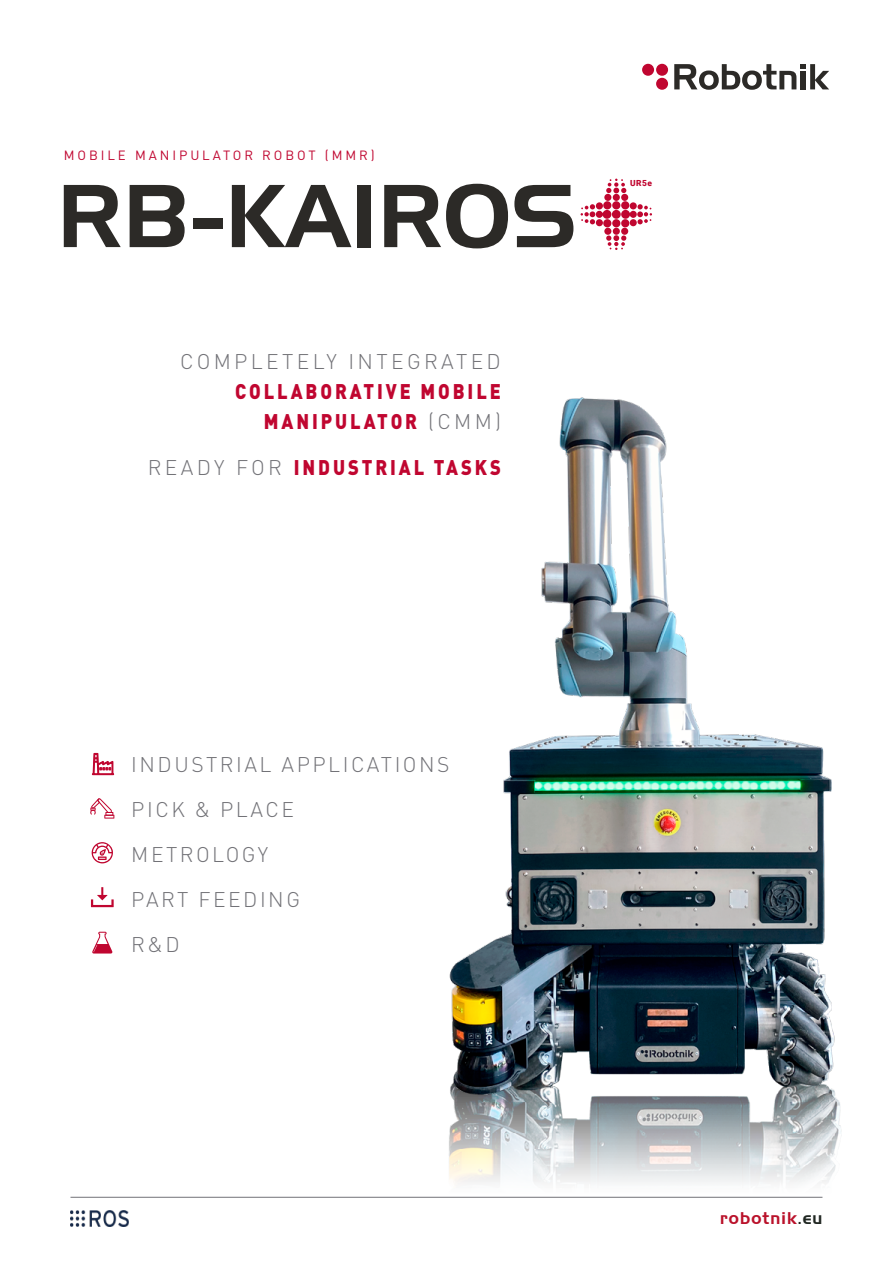
<style>
.page{position:relative;width:893px;height:1263px;background:#fff}
.page>*{position:absolute;margin:0;border:0;box-sizing:border-box;transform-origin:0 0}
.t1{font:900 21px/30px "DIN Pro";letter-spacing:.16em;color:#c00630;text-align:right;scale:.87 1}
.t2{font:300 21px/45px "DIN Pro";letter-spacing:.12em;color:#727277}
.t3{font:300 21px "DIN Pro";letter-spacing:.16em;color:#727277}
.t4{font:16.5px "Handel Gothic BT";letter-spacing:.07em;color:#ba122b}
.t5{font:13.2px "DIN Pro";letter-spacing:.22em;color:#c00630}
.t6{font:900 8.4px "Roboto";color:#c00630}
.s1{font-weight:300;color:#727277}
.s2{color:#202722}
</style>
<div class="page">
<img style="left:70px;top:1210px;width:59px;height:16px">
<hr style="left:70px;top:1197px;width:752px;height:1px;background:#727277">
<svg style="left:674px;top:64px;width:155px;height:26px"></svg>
<div style="left:656px;top:64px;width:12px;height:12px;background:#c00630;border-radius:50%"></div>
<div style="left:656px;top:78px;width:12px;height:12px;background:#c00630;border-radius:50%"></div>
<div style="left:642px;top:64px;width:12px;height:12px;background:#c00630;border-radius:50%"></div>
<svg style="left:92px;top:842px;width:21px;height:21px"></svg>
<svg style="left:91px;top:887px;width:23px;height:20px"></svg>
<svg style="left:92px;top:932px;width:20px;height:21px"></svg>
<svg style="left:92px;top:753px;width:22px;height:22px"></svg>
<svg style="left:90px;top:798px;width:24px;height:20px"></svg>
<img style="left:234px;top:1180px;width:595px;height:18px">
<img style="left:449px;top:397px;width:393px;height:783px">
<svg style="left:64px;top:185px;width:57px;height:62px"></svg>
<svg style="left:130px;top:185px;width:55px;height:62px"></svg>
<div style="left:193px;top:218px;width:29px;height:11px;background:#2c2a27"></div>
<svg style="left:232px;top:185px;width:119px;height:62px"></svg>
<div style="left:357px;top:185px;width:13px;height:62px;background:#2c2a27"></div>
<svg style="left:384px;top:184px;width:124px;height:64px"></svg>
<svg style="left:514px;top:185px;width:59px;height:62px"></svg>
<div style="left:613px;top:194px;width:7px;height:7px;background:#c00630;border-radius:50%"></div>
<div style="left:612px;top:201px;width:8px;height:8px;background:#c00630;border-radius:50%"></div>
<div style="left:612px;top:210px;width:9px;height:9px;background:#c00630;border-radius:50%"></div>
<div style="left:612px;top:219px;width:8px;height:8px;background:#c00630;border-radius:50%"></div>
<div style="left:613px;top:228px;width:7px;height:7px;background:#c00630;border-radius:50%"></div>
<div style="left:621px;top:194px;width:7px;height:7px;background:#c00630;border-radius:50%"></div>
<svg style="left:621px;top:201px;width:9px;height:9px"></svg>
<div style="left:621px;top:228px;width:7px;height:7px;background:#c00630;border-radius:50%"></div>
<div style="left:604px;top:194px;width:7px;height:7px;background:#c00630;border-radius:50%"></div>
<div style="left:603px;top:201px;width:8px;height:8px;background:#c00630;border-radius:50%"></div>
<div style="left:603px;top:219px;width:8px;height:8px;background:#c00630;border-radius:50%"></div>
<div style="left:604px;top:228px;width:7px;height:7px;background:#c00630;border-radius:50%"></div>
<svg style="left:606px;top:179px;width:20px;height:14px"></svg>
<svg style="left:606px;top:235px;width:20px;height:15px"></svg>
<div style="left:596px;top:219px;width:7px;height:7px;background:#c00630;border-radius:50%"></div>
<svg style="left:621px;top:204px;width:31px;height:24px"></svg>
<svg style="left:581px;top:204px;width:30px;height:20px"></svg>
<p class="t5" style="left:64px;top:145px;width:312px">MOBILE MANIPULATOR ROBOT (MMR)</p>
<p class="t3" style="left:180px;top:345px;width:322px">COMPLETELY INTEGRATED</p>
<p class="t1" style="left:235px;top:374px;width:307px">COLLABORATIVE MOBILE<br>MANIPULATOR <span class="s1">(CMM)</span></p>
<p class="t1" style="left:148px;top:450px;width:407px"><span class="s1">READY FOR</span> INDUSTRIAL TASKS</p>
<p class="t2" style="left:131px;top:740px;width:320px">INDUSTRIAL APPLICATIONS<br>PICK &amp; PLACE<br>METROLOGY<br>PART FEEDING<br>R&amp;D</p>
<p class="t6" style="left:630px;top:177px;width:23px">UR5e</p>
<p class="t4" style="left:720px;top:1208px;width:104px">robotnik<span class="s2">.eu</span></p>
</div>
